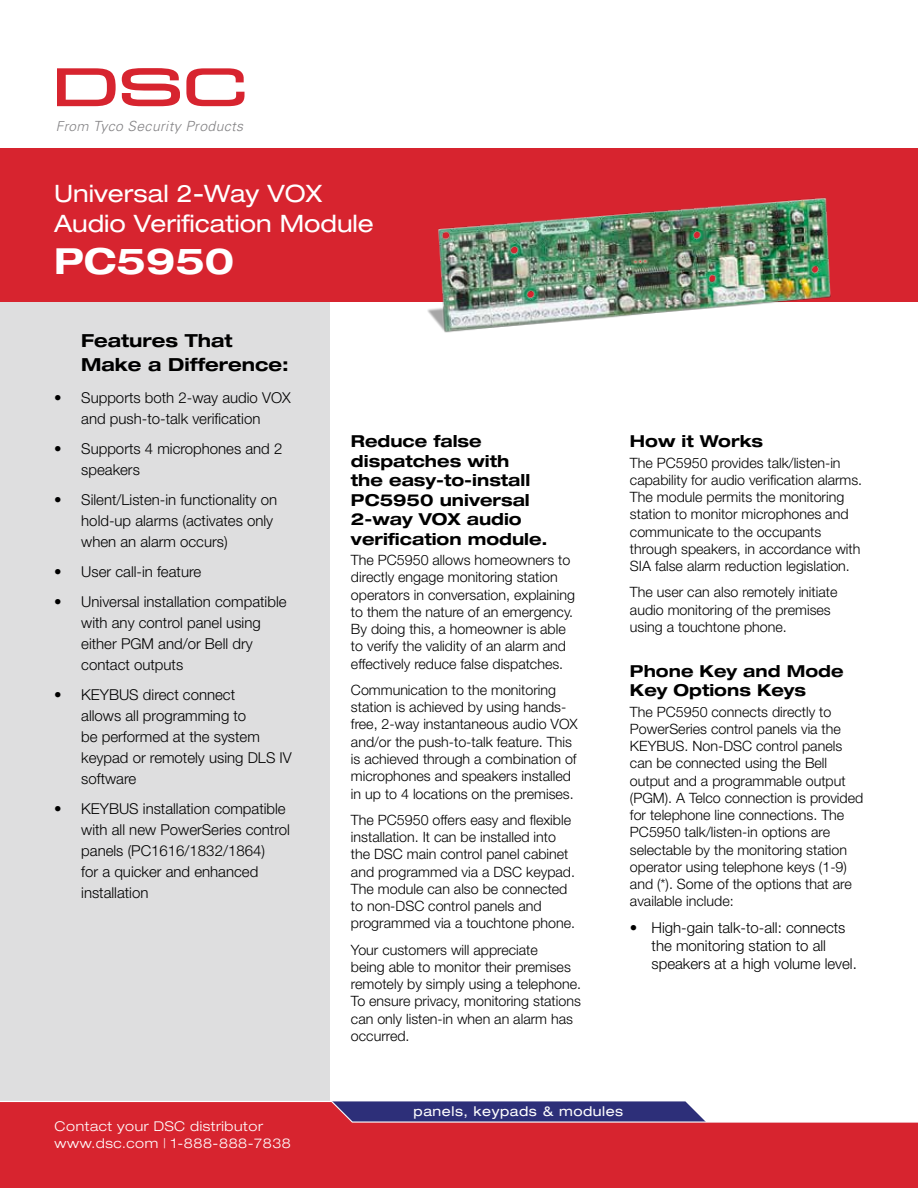
<style>
.page{position:relative;width:918px;height:1188px;background:#fff}
.page>*{position:absolute;margin:0;border:0;box-sizing:border-box;transform-origin:0 0}
.t1{font:700 expanded 36px "Helvetica Neue LT Pro";color:#fff}
.t2{font:expanded 24px/30px "Helvetica Neue LT Pro";color:#fff}
.t3{font:700 expanded 18px/24px "Helvetica Neue LT Pro";color:#000}
.t4{font:700 expanded 16.5px/19.5px "Helvetica Neue LT Pro";color:#000}
.t5{font:300 15px/21px "Helvetica Neue LT Pro";color:#000}
.t6{font:300 14.25px/17.2px "Helvetica Neue LT Pro";color:#000}
.t7{font:italic 300 13.95px "Univers";letter-spacing:.025em;color:#848385}
.t8{font:300 expanded 13.5px/16.5px "Helvetica Neue LT Pro";letter-spacing:.04em;color:#fff}
.t9{font:expanded 13.5px "Helvetica Neue LT Pro";letter-spacing:.04em;color:#fff}
.s1{font-size:13.65px}
</style>
<div class="page">
<div style="left:0;top:162px;width:329px;height:1026px;background:#dededf"></div>
<div style="left:0;top:148px;width:918px;height:154px;background:#d7242f"></div>
<svg style="left:0;top:1100px;width:918px;height:88px;background:#cb3646"></svg>
<svg style="left:57px;top:68px;width:59px;height:38px"></svg>
<svg style="left:122px;top:68px;width:58px;height:38px"></svg>
<svg style="left:186px;top:68px;width:59px;height:38px"></svg>
<img style="left:427px;top:197px;width:404px;height:136px">
<p class="t7" style="left:56px;top:118px;width:189px"><span class="s1">From</span> Tyco Security Products</p>
<h2 class="t2" style="left:54px;top:179px;width:321px">Universal 2-Way VOX<br>Audio Verification Module</h2>
<h1 class="t1" style="left:54px;top:238px;width:182px">PC5950</h1>
<p class="t3" style="left:81px;top:328px;width:209px">Features That<br>Make a Difference:</p>
<p class="t5" style="left:54px;top:387px;width:238px;text-align:center">• Supports both 2-way audio VOX and push-to-talk verification</p>
<p class="t5" style="left:81px;top:438px;width:203px;text-indent:-27px">• Supports 4 microphones and 2 speakers</p>
<p class="t5" style="left:81px;top:489px;width:197px;text-indent:-27px">• Silent/Listen-in functionality on hold-up alarms (activates only when an alarm occurs)</p>
<p class="t5" style="left:54px;top:561px;width:149px">• User call-in feature</p>
<p class="t5" style="left:81px;top:591px;width:207px;text-indent:-27px">• Universal installation compatible with any control panel using either PGM and/or Bell dry contact outputs</p>
<p class="t5" style="left:81px;top:684px;width:212px;text-indent:-27px">• KEYBUS direct connect<br>allows all programming to<br>be performed at the system keypad or remotely using DLS IV software</p>
<p class="t5" style="left:81px;top:798px;width:210px;text-indent:-27px">• KEYBUS installation compatible with all new PowerSeries control panels (PC1616/1832/1864)<br>for a quicker and enhanced installation</p>
<p class="t4" style="left:351px;top:431px;width:198px">Reduce false dispatches with<br>the easy-to-install<br>PC5950 universal<br>2-way VOX audio verification module.</p>
<p class="t6" style="left:351px;top:551px;width:226px">The PC5950 allows homeowners to directly engage monitoring station operators in conversation, explaining to them the nature of an emergency.<br>By doing this, a homeowner is able to verify the validity of an alarm and effectively reduce false dispatches.</p>
<p class="t6" style="left:351px;top:681px;width:228px">Communication to the monitoring station is achieved by using hands&shy;free, 2-way instantaneous audio VOX and/or the push-to-talk feature. This is achieved through a combination of microphones and speakers installed in up to 4 locations on the premises.</p>
<p class="t6" style="left:351px;top:811px;width:226px">The PC5950 offers easy and flexible installation. It can be installed into the DSC main control panel cabinet and programmed via a DSC keypad.<br>The module can also be connected to non-DSC control panels and programmed via a touchtone phone.</p>
<p class="t6" style="left:351px;top:941px;width:232px">Your customers will appreciate<br>being able to monitor their premises remotely by simply using a telephone.<br>To ensure privacy, monitoring stations can only listen-in when an alarm has occurred.</p>
<p class="t4" style="left:630px;top:431px;width:135px">How it Works</p>
<p class="t6" style="left:630px;top:454px;width:234px">The PC5950 provides talk/listen-in capability for audio verification alarms.<br>The module permits the monitoring station to monitor microphones and communicate to the occupants through speakers, in accordance with SIA false alarm reduction legislation.</p>
<p class="t6" style="left:630px;top:583px;width:209px">The user can also remotely initiate audio monitoring of the premises using a touchtone phone.</p>
<p class="t4" style="left:630px;top:661px;width:215px">Phone Key and Mode<br>Key Options Keys</p>
<p class="t6" style="left:630px;top:703px;width:235px">The PC5950 connects directly to PowerSeries control panels via the KEYBUS. Non-DSC control panels can be connected using the Bell output and a programmable output (PGM). A Telco connection is provided for telephone line connections. The PC5950 talk/listen-in options are selectable by the monitoring station operator using telephone keys (1-9) and (*). Some of the options that are available include:</p>
<p class="t5" style="left:652px;top:919px;width:207px;line-height:18px;text-indent:-22px">• High-gain talk-to-all: connects the monitoring station to all speakers at a high volume level.</p>
<p class="t8" style="left:55px;top:1118px;width:238px">Contact your DSC distributor www.dsc.com | 1-888-888-7838</p>
<p class="t9" style="left:414px;top:1103px;width:211px">panels, keypads &amp; modules</p>
</div>
